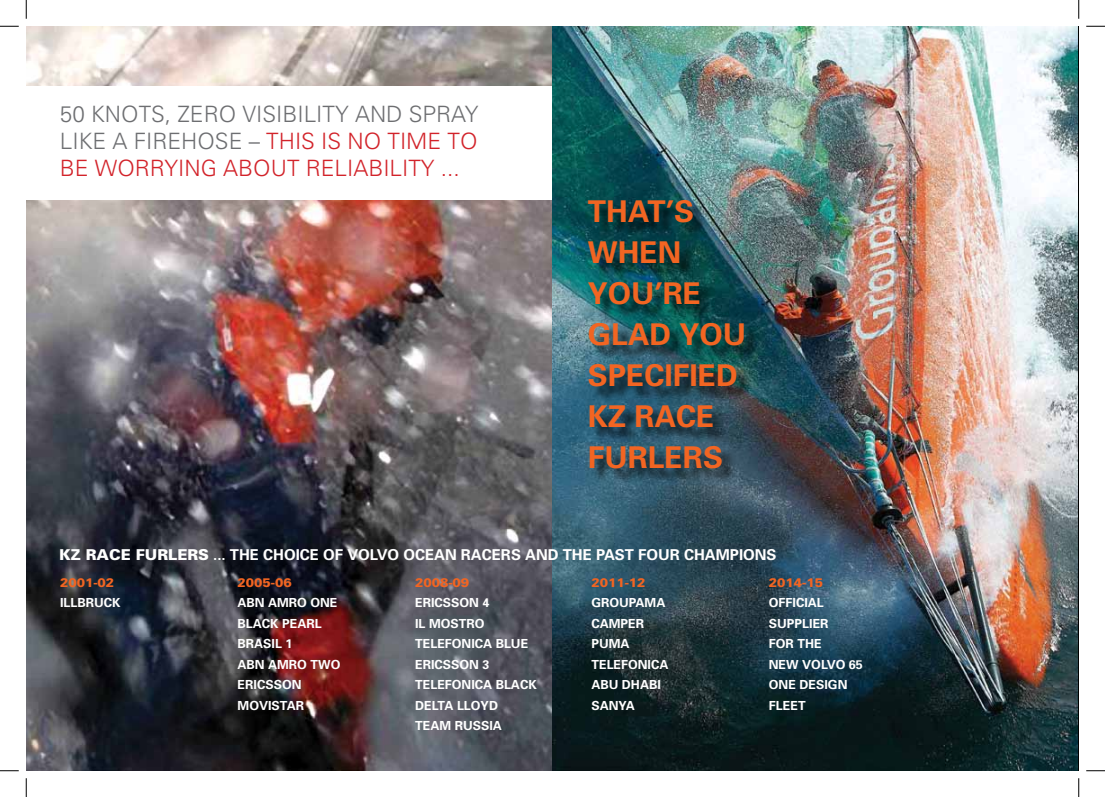
<style>
.page{position:relative;width:1105px;height:797px;background:#fff}
.page>*{position:absolute;margin:0;border:0;box-sizing:border-box;transform-origin:0 0}
.t1{font:700 30px/41px "Univers";color:#f26522}
.t2{font:300 22.5px/27px "Univers";color:#6d6e71;text-align:justify}
.t3{font:700 15px "Univers";color:#fff}
.t4{font:700 12.5px "Univers";color:#fff}
.t5{font:900 12.5px "Univers";color:#f26522}
.s1{color:#d2232a}
.s2{font-weight:900}
</style>
<div class="page">
<img style="left:552px;top:26px;width:527px;height:744px">
<img style="left:26px;top:26px;width:526px;height:744px">
<div style="left:26px;top:86px;width:526px;height:114px;background:#fff"></div>
<div style="left:590px;top:201px;width:169px;height:282px;background:#000;opacity:.75"></div>
<svg style="left:0;top:25px;width:19px;height:2px"></svg>
<svg style="left:1086px;top:25px;width:19px;height:2px"></svg>
<svg style="left:0;top:770px;width:19px;height:1px"></svg>
<svg style="left:1086px;top:770px;width:19px;height:1px"></svg>
<svg style="left:25px;top:0;width:2px;height:19px"></svg>
<svg style="left:25px;top:778px;width:2px;height:19px"></svg>
<svg style="left:1078px;top:0;width:1px;height:19px"></svg>
<svg style="left:1078px;top:778px;width:1px;height:19px"></svg>
<h2 class="t2" style="left:60px;top:100px;width:420px">50 KNOTS, ZERO VISIBILITY AND SPRAY LIKE A FIREHOSE – <span class="s1">THIS IS NO TIME TO BE WORRYING ABOUT RELIABILITY ...</span></h2>
<h1 class="t1" style="left:588px;top:190px;width:160px">THAT’S<br>WHEN<br>YOU’RE<br>GLAD YOU<br>SPECIFIED<br>KZ RACE<br>FURLERS</h1>
<p class="t3" style="left:59px;top:545px;width:719px"><span class="s2">KZ RACE FURLERS</span> ... THE CHOICE OF VOLVO OCEAN RACERS AND THE PAST FOUR CHAMPIONS</p>
<p class="t5" style="left:60px;top:574px;width:56px">2001-02</p>
<p class="t5" style="left:238px;top:574px;width:56px">2005-06</p>
<p class="t5" style="left:415px;top:574px;width:56px">2008-09</p>
<p class="t5" style="left:591px;top:574px;width:56px">2011-12</p>
<p class="t5" style="left:769px;top:574px;width:56px">2014-15</p>
<p class="t4" style="left:60px;top:594px;width:62px">ILLBRUCK</p>
<p class="t4" style="left:238px;top:594px;width:102px">ABN AMRO ONE</p>
<p class="t4" style="left:415px;top:594px;width:76px">ERICSSON 4</p>
<p class="t4" style="left:591px;top:594px;width:76px">GROUPAMA</p>
<p class="t4" style="left:769px;top:594px;width:56px">OFFICIAL</p>
<p class="t4" style="left:238px;top:615px;width:86px">BLACK PEARL</p>
<p class="t4" style="left:415px;top:615px;width:71px">IL MOSTRO</p>
<p class="t4" style="left:591px;top:615px;width:54px">CAMPER</p>
<p class="t4" style="left:769px;top:615px;width:61px">SUPPLIER</p>
<p class="t4" style="left:238px;top:635px;width:56px">BRASIL 1</p>
<p class="t4" style="left:415px;top:635px;width:115px">TELEFONICA BLUE</p>
<p class="t4" style="left:591px;top:635px;width:40px">PUMA</p>
<p class="t4" style="left:769px;top:635px;width:54px">FOR THE</p>
<p class="t4" style="left:238px;top:656px;width:104px">ABN AMRO TWO</p>
<p class="t4" style="left:415px;top:656px;width:76px">ERICSSON 3</p>
<p class="t4" style="left:591px;top:656px;width:79px">TELEFONICA</p>
<p class="t4" style="left:769px;top:656px;width:95px">NEW VOLVO 65</p>
<p class="t4" style="left:238px;top:676px;width:65px">ERICSSON</p>
<p class="t4" style="left:415px;top:676px;width:123px">TELEFONICA BLACK</p>
<p class="t4" style="left:591px;top:676px;width:71px">ABU DHABI</p>
<p class="t4" style="left:769px;top:676px;width:80px">ONE DESIGN</p>
<p class="t4" style="left:238px;top:697px;width:68px">MOVISTAR</p>
<p class="t4" style="left:415px;top:697px;width:84px">DELTA LLOYD</p>
<p class="t4" style="left:591px;top:697px;width:45px">SANYA</p>
<p class="t4" style="left:769px;top:697px;width:38px">FLEET</p>
<p class="t4" style="left:415px;top:717px;width:88px">TEAM RUSSIA</p>
</div>
